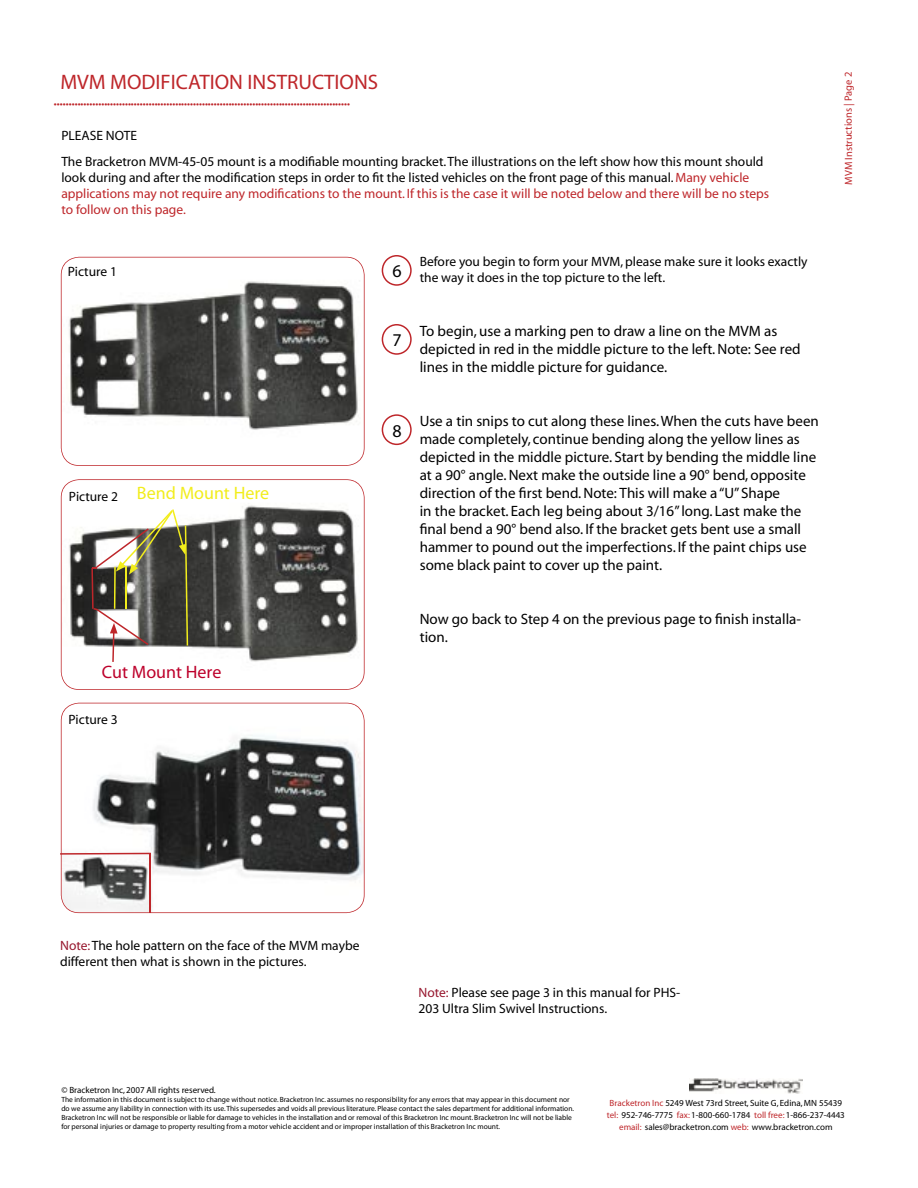
<style>
.page{position:relative;width:918px;height:1188px;background:#fff}
.page>*{position:absolute;margin:0;border:0;box-sizing:border-box;transform-origin:0 0}
.t1{font:21px "Myriad";color:#be262a}
.t2{font:18px "Myriad";color:#f2ed1c}
.t3{font:18px "Myriad";color:#bd002b}
.t4{font:18px "Myriad";color:#000}
.t5{font:15px/18px "Myriad";color:#000}
.t6{font:13.5px/16.2px "Myriad";color:#000}
.t7{font:10.5px "Myriad";color:#be262a}
.t8{font:9px/12px "Myriad";color:#000;text-align:center}
.t9{font:7.5px/9px "Myriad";color:#000}
.s1{color:#be262a}
.s2{color:#97172e}
</style>
<div class="page">
<img style="left:689px;top:1078px;width:113px;height:16px">
<svg style="left:61px;top:479px;width:304px;height:211px"></svg>
<svg style="left:61px;top:257px;width:304px;height:209px"></svg>
<svg style="left:382px;top:255px;width:30px;height:31px"></svg>
<svg style="left:382px;top:324px;width:30px;height:31px"></svg>
<svg style="left:382px;top:414px;width:30px;height:31px"></svg>
<svg style="left:61px;top:703px;width:304px;height:210px"></svg>
<svg style="left:91px;top:509px;width:97px;height:153px"></svg>
<hr style="left:60px;top:853px;width:91px;height:2px;background:#be262a">
<hr style="left:150px;top:853px;width:1px;height:60px;background:#be262a">
<h1 class="t1" style="left:60px;top:72px;width:319px">MVM MODIFICATION INSTRUCTIONS</h1>
<p class="t7" style="left:54px;top:99px;width:298px">••••••••••••••••••••••••••••••••••••••••••••••••••••••••••••••••••••••••••••••••••••••••••••••••••••</p>
<p class="t6" style="left:61px;top:128px;width:77px">PLEASE NOTE</p>
<p class="t6" style="left:61px;top:154px;width:709px">The Bracketron MVM-45-05 mount is a modifiable mounting bracket. The illustrations on the left show how this mount should look during and after the modification steps in order to fit the listed vehicles on the front page of this manual. <span class="s1">Many vehicle applications may not require any modifications to the mount. If this is the case it will be noted below and there will be no steps to follow on this page.</span></p>
<p class="t6" style="left:68px;top:264px;width:51px">Picture 1</p>
<p class="t6" style="left:420px;top:254px;width:389px">Before you begin to form your MVM, please make sure it looks exactly the way it does in the top picture to the left.</p>
<p class="t4" style="left:393px;top:262px;width:11px">6</p>
<p class="t6" style="left:69px;top:489px;width:51px">Picture 2</p>
<p class="t2" style="left:137px;top:484px;width:134px">Bend Mount Here</p>
<p class="t3" style="left:102px;top:663px;width:121px">Cut Mount Here</p>
<p class="t6" style="left:69px;top:712px;width:51px">Picture 3</p>
<p class="t4" style="left:393px;top:331px;width:11px">7</p>
<p class="t4" style="left:393px;top:422px;width:11px">8</p>
<p class="t5" style="left:420px;top:323px;width:383px">To begin, use a marking pen to draw a line on the MVM as depicted in red in the middle picture to the left. Note: See red lines in the middle picture for guidance.</p>
<p class="t5" style="left:420px;top:413px;width:401px">Use a tin snips to cut along these lines. When the cuts have been made completely, continue bending along the yellow lines as depicted in the middle picture. Start by bending the middle line at a 90° angle. Next make the outside line a 90° bend, opposite direction of the first bend. Note: This will make a “U” Shape<br>in the bracket. Each leg being about 3/16” long. Last make the final bend a 90° bend also. If the bracket gets bent use a small hammer to pound out the imperfections. If the paint chips use some black paint to cover up the paint.</p>
<p class="t5" style="left:420px;top:611px;width:383px">Now go back to Step 4 on the previous page to finish installa&shy;tion.</p>
<p class="t7" style="left:843px;top:185px;width:114px;rotate:-90deg">MVM Instructions | Page 2</p>
<p class="t6" style="left:60px;top:938px;width:301px"><span class="s2">Note:</span>The hole pattern on the face of the MVM maybe different then what is shown in the pictures.</p>
<p class="t6" style="left:418px;top:985px;width:263px"><span class="s2">Note:</span> Please see page 3 in this manual for PHS-<br>203 Ultra Slim Swivel Instructions.</p>
<p class="t8" style="left:61px;top:1085px;width:156px">© Bracketron Inc, 2007 All rights reserved.</p>
<p class="t9" style="left:61px;top:1095px;width:514px">The information in this document is subject to change without notice. Bracketron Inc. assumes no responsibility for any errors that may appear in this document nor do we assume any liability in connection with its use. This supersedes and voids all previous literature. Please contact the sales department for additional information.<br>Bracketron Inc will not be responsible or liable for damage to vehicles in the installation and or removal of this Bracketron Inc mount. Bracketron Inc will not be liable for personal injuries or damage to property resulting from a motor vehicle accident and or improper installation of this Bracketron Inc mount.</p>
<p class="t8" style="left:607px;top:1097px;width:240px"><span class="s1">Bracketron Inc</span> 5249 West 73rd Street, Suite G, Edina, MN 55439 <span class="s1">tel:</span> 952-746-7775 <span class="s1">fax:</span> 1-800-660-1784 <span class="s1">toll free:</span> 1-866-237-4443 <span class="s1">email:</span> sales@bracketron.com <span class="s1">web:</span> www.bracketron.com</p>
</div>
